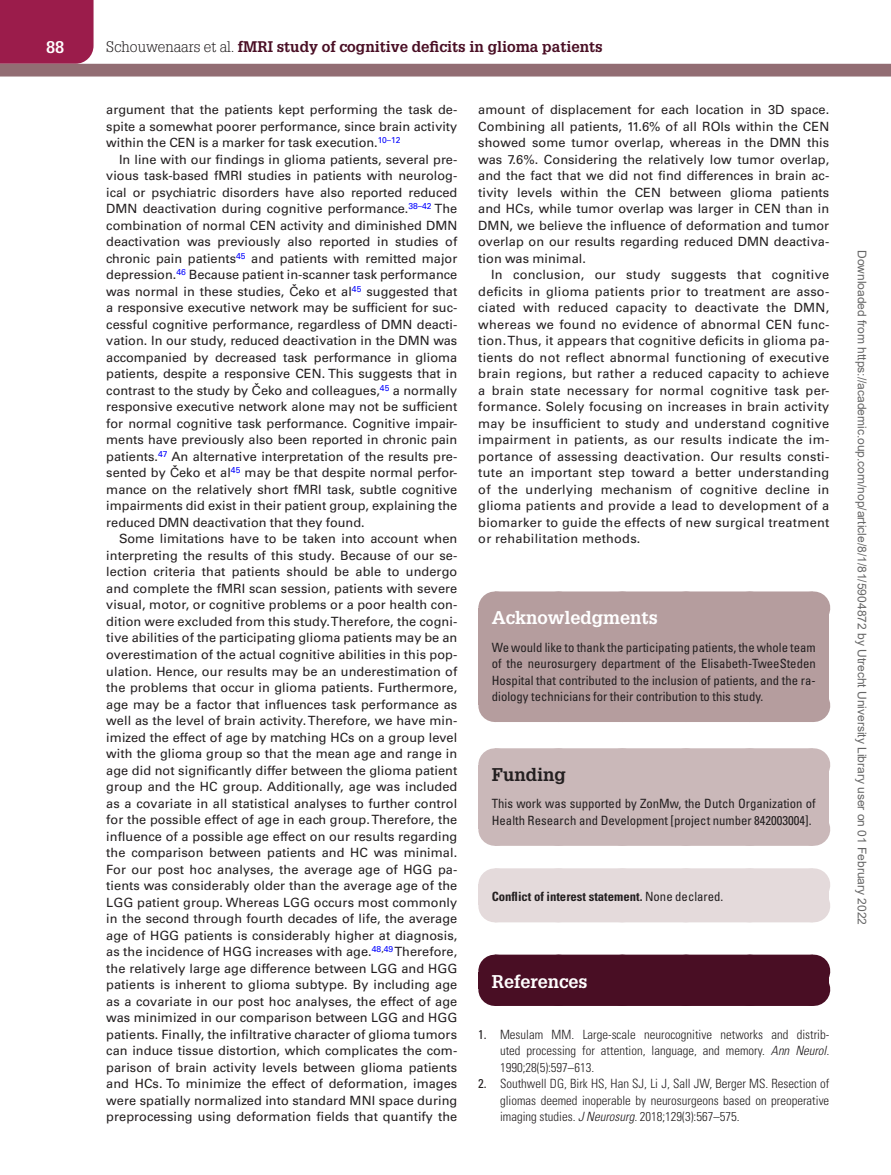
<style>
.page{position:relative;width:891px;height:1175px;background:#fff}
.page>*{position:absolute;margin:0;border:0;box-sizing:border-box;transform-origin:0 0}
.t1{font:700 18px "Glypha LT Std";color:#fff}
.t2{font:700 18px "Glypha LT Std";color:#231f20}
.t3{font:700 16.5px "Glypha LT Std";color:#fff}
.t4{font:700 15px "Glypha LT Std";color:#490e24}
.t5{font:12.75px/16.5px "Univers LT Std";letter-spacing:.005em;color:#231f20;text-align:justify}
.t6{font:condensed 12.75px/16.5px "Univers LT Std";color:#231f20;text-align:justify}
.t7{font:300 condensed 12.75px/16.5px "Univers LT Std";color:#231f20;text-align:justify}
.t8{font:700 condensed 12.75px "Univers LT Std";color:#231f20}
.t9{font:12px "Arial";color:#666}
.s1{font-weight:300;color:#231f20}
.s2{font-family:"Arial Unicode MS"}
.s3{font-weight:400}
.s4{font-style:italic}
</style>
<div class="page">
<div style="left:0;top:0;width:94px;height:64px;background:#9b1c4b"></div>
<div style="left:0;top:64px;width:891px;height:12px;background:#926d73"></div>
<div style="left:478px;top:608px;width:351px;height:32px;background:#b59d9e"></div>
<div style="left:495px;top:591px;width:318px;height:33px;background:#b59d9e"></div>
<svg style="left:558px;top:591px;width:223px;height:1px"></svg>
<hr style="left:813px;top:591px;width:1px;height:33px;background:#b59d9e">
<div style="left:478px;top:638px;width:351px;height:66px;background:#b59d9e"></div>
<div style="left:495px;top:689px;width:318px;height:33px;background:#b59d9e"></div>
<hr style="left:813px;top:689px;width:1px;height:33px;background:#b59d9e">
<div style="left:478px;top:765px;width:351px;height:33px;background:#cab8b9"></div>
<div style="left:495px;top:748px;width:318px;height:33px;background:#cab8b9"></div>
<svg style="left:561px;top:748px;width:220px;height:1px"></svg>
<hr style="left:813px;top:748px;width:1px;height:33px;background:#cab8b9">
<div style="left:478px;top:796px;width:351px;height:32px;background:#cab8b9"></div>
<div style="left:495px;top:812px;width:318px;height:33px;background:#cab8b9"></div>
<hr style="left:813px;top:812px;width:1px;height:33px;background:#cab8b9">
<div style="left:478px;top:884px;width:351px;height:20px;background:#e4dadb"></div>
<div style="left:495px;top:868px;width:318px;height:33px;background:#e4dadb"></div>
<hr style="left:813px;top:868px;width:1px;height:33px;background:#e4dadb">
<div style="left:495px;top:889px;width:318px;height:33px;background:#e4dadb"></div>
<svg style="left:563px;top:868px;width:218px;height:1px"></svg>
<hr style="left:813px;top:889px;width:1px;height:33px;background:#e4dadb">
<div style="left:478px;top:971px;width:351px;height:17px;background:#490e24"></div>
<div style="left:495px;top:954px;width:318px;height:33px;background:#490e24"></div>
<hr style="left:813px;top:954px;width:1px;height:33px;background:#490e24">
<div style="left:495px;top:973px;width:318px;height:33px;background:#490e24"></div>
<svg style="left:558px;top:954px;width:223px;height:1px"></svg>
<hr style="left:813px;top:973px;width:1px;height:33px;background:#490e24">
<p class="t3" style="left:46px;top:37px;width:20px">88</p>
<p class="t4" style="left:106px;top:37px;width:498px"><span class="s1">Schouwenaars et al.</span> fMRI study of cognitive deficits in glioma patients</p>
<p class="t5" style="left:106px;top:102px;width:353px">argument that the patients kept performing the task de&shy;spite a somewhat poorer performance, since brain activity within the CEN is a marker for task execution.<sup>10–12</sup></p>
<p class="t5" style="left:106px;top:151px;width:353px;text-indent:13px">In line with our findings in glioma patients, several pre&shy;vious task-based fMRI studies in patients with neurolog&shy;ical or psychiatric disorders have also reported reduced DMN deactivation during cognitive performance.<sup>38–42</sup> The combination of normal CEN activity and diminished DMN deactivation was previously also reported in studies of chronic pain patients<sup>45</sup> and patients with remitted major depression.<sup>46</sup> Because patient in-scanner task performance was normal in these studies, <span class="s2">Č</span>eko et al<sup>45</sup> suggested that a responsive executive network may be sufficient for suc&shy;cessful cognitive performance, regardless of DMN deacti&shy;vation. In our study, reduced deactivation in the DMN was accompanied by decreased task performance in glioma patients, despite a responsive CEN. This suggests that in contrast to the study by <span class="s2">Č</span>eko and colleagues,<sup>45</sup> a normally responsive executive network alone may not be sufficient for normal cognitive task performance. Cognitive impair&shy;ments have previously also been reported in chronic pain patients.<sup>47</sup> An alternative interpretation of the results pre&shy;sented by <span class="s2">Č</span>eko et al<sup>45</sup> may be that despite normal perfor&shy;mance on the relatively short fMRI task, subtle cognitive impairments did exist in their patient group, explaining the reduced DMN deactivation that they found.</p>
<p class="t5" style="left:106px;top:531px;width:353px;text-indent:13px">Some limitations have to be taken into account when interpreting the results of this study. Because of our se&shy;lection criteria that patients should be able to undergo and complete the fMRI scan session, patients with severe visual, motor, or cognitive problems or a poor health con&shy;dition were excluded from this study. Therefore, the cogni&shy;tive abilities of the participating glioma patients may be an overestimation of the actual cognitive abilities in this pop&shy;ulation. Hence, our results may be an underestimation of the problems that occur in glioma patients. Furthermore, age may be a factor that influences task performance as well as the level of brain activity. Therefore, we have min&shy;imized the effect of age by matching HCs on a group level with the glioma group so that the mean age and range in age did not significantly differ between the glioma patient group and the HC group. Additionally, age was included as a covariate in all statistical analyses to further control for the possible effect of age in each group. Therefore, the influence of a possible age effect on our results regarding the comparison between patients and HC was minimal.<br>For our post hoc analyses, the average age of HGG pa&shy;tients was considerably older than the average age of the LGG patient group. Whereas LGG occurs most commonly in the second through fourth decades of life, the average age of HGG patients is considerably higher at diagnosis, as the incidence of HGG increases with age.<sup>48</sup><sup>,</sup><sup>49</sup> Therefore, the relatively large age difference between LGG and HGG patients is inherent to glioma subtype. By including age as a covariate in our post hoc analyses, the effect of age was minimized in our comparison between LGG and HGG patients. Finally, the infiltrative character of glioma tumors can induce tissue distortion, which complicates the com&shy;parison of brain activity levels between glioma patients and HCs. To minimize the effect of deformation, images were spatially normalized into standard MNI space during preprocessing using deformation fields that quantify the</p>
<p class="t5" style="left:478px;top:102px;width:353px">amount of displacement for each location in 3D space.<br>Combining all patients, 11.6% of all ROIs within the CEN showed some tumor overlap, whereas in the DMN this was 7.6%. Considering the relatively low tumor overlap, and the fact that we did not find differences in brain ac&shy;tivity levels within the CEN between glioma patients and HCs, while tumor overlap was larger in CEN than in DMN, we believe the influence of deformation and tumor overlap on our results regarding reduced DMN deactiva&shy;tion was minimal.</p>
<p class="t5" style="left:478px;top:267px;width:353px;text-indent:13px">In conclusion, our study suggests that cognitive deficits in glioma patients prior to treatment are asso&shy;ciated with reduced capacity to deactivate the DMN, whereas we found no evidence of abnormal CEN func&shy;tion. Thus, it appears that cognitive deficits in glioma pa&shy;tients do not reflect abnormal functioning of executive brain regions, but rather a reduced capacity to achieve a brain state necessary for normal cognitive task per&shy;formance. Solely focusing on increases in brain activity may be insufficient to study and understand cognitive impairment in patients, as our results indicate the im&shy;portance of assessing deactivation. Our results consti&shy;tute an important step toward a better understanding of the underlying mechanism of cognitive decline in glioma patients and provide a lead to development of a biomarker to guide the effects of new surgical treatment or rehabilitation methods.</p>
<h1 class="t1" style="left:492px;top:607px;width:168px">Acknowledgments</h1>
<p class="t6" style="left:492px;top:638px;width:326px">We would like to thank the participating patients, the whole team of the neurosurgery department of the Elisabeth-TweeSteden Hospital that contributed to the inclusion of patients, and the ra&shy;diology technicians for their contribution to this study.</p>
<h1 class="t2" style="left:492px;top:763px;width:76px">Funding</h1>
<p class="t6" style="left:492px;top:795px;width:325px">This work was supported by ZonMw, the Dutch Organization of<br>Health Research and Development [project number 842003004].</p>
<p class="t8" style="left:492px;top:889px;width:233px">Conflict of interest statement. <span class="s3">None declared.</span></p>
<h1 class="t1" style="left:492px;top:970px;width:97px">References</h1>
<p class="t7" style="left:500px;top:1025px;width:331px;text-indent:-22px"><span class="s3">1.</span> Mesulam MM. Large-scale neurocognitive networks and distrib&shy;uted processing for attention, language, and memory. <span class="s4">Ann Neurol.<br></span>1990;28(5):597–613.</p>
<p class="t7" style="left:500px;top:1075px;width:331px;text-indent:-22px"><span class="s3">2.</span> Southwell DG, Birk HS, Han SJ, Li J, Sall JW, Berger MS. Resection of gliomas deemed inoperable by neurosurgeons based on preoperative imaging studies. <span class="s4">J Neurosurg.</span> 2018;129(3):567–575.</p>
<p class="t9" style="left:866px;top:250px;width:676px;rotate:90deg">Downloaded from https://academic.oup.com/nop/article/8/1/81/5904872 by Utrecht University Library user on 01 February 2022</p>
</div>
